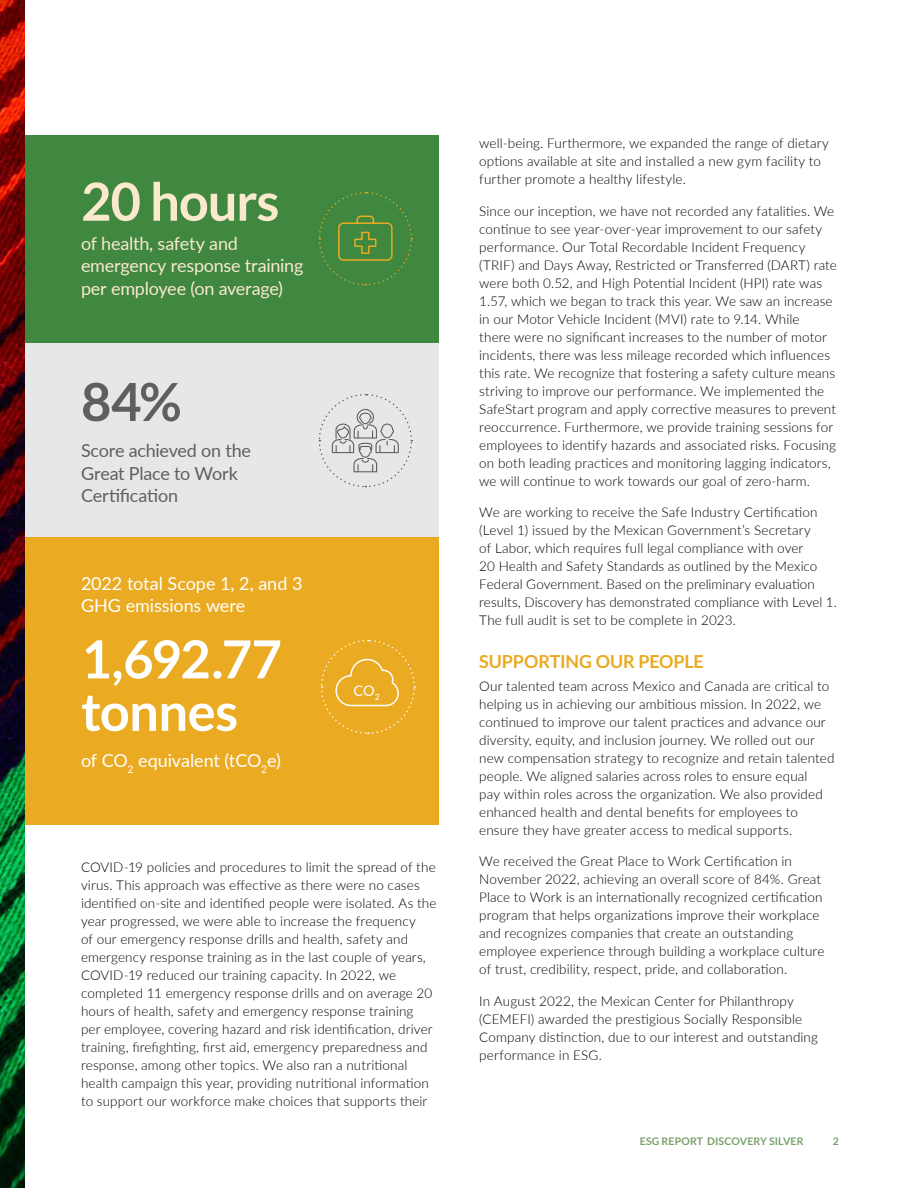
<style>
.page{position:relative;width:918px;height:1188px;background:#fff}
.page>*{position:absolute;margin:0;border:0;box-sizing:border-box;transform-origin:0 0}
.t1{font:700 52.5px/52.5px "Lato";letter-spacing:-.015em;color:#fff}
.t2{font:700 52.5px "Lato";letter-spacing:-.02em;color:#fae9cd}
.t3{font:700 52.5px "Lato";color:#5e5f5e}
.t4{font:18px/22.5px "Lato";letter-spacing:-.01em;color:#fae9cd}
.t5{font:18px/22.5px "Lato";letter-spacing:-.005em;color:#fff}
.t6{font:18px/22.5px "Lato";letter-spacing:-.015em;color:#5e5f5e}
.t7{font:700 18px "Lato";letter-spacing:-.005em;color:#eaaa21}
.t8{font:14.55px "Lato";color:#fff}
.t9{font:300 13.5px/18px "Lato";letter-spacing:.01em;color:#000}
.t10{font:700 10.5px "Lato";letter-spacing:.01em;color:#78a06b}
</style>
<div class="page">
<div style="left:0;top:135px;width:439px;height:220px;background:#408740"></div>
<div style="left:0;top:343px;width:439px;height:195px;background:#e6e7e8"></div>
<svg style="left:318px;top:394px;width:95px;height:94px"></svg>
<svg style="left:318px;top:192px;width:95px;height:94px"></svg>
<div style="left:0;top:538px;width:439px;height:287px;background:#eaaa21"></div>
<svg style="left:321px;top:639px;width:95px;height:95px"></svg>
<img style="left:0;top:0;width:25px;height:1188px">
<h1 class="t2" style="left:81px;top:172px;width:200px">20 hours</h1>
<h2 class="t4" style="left:81px;top:231px;width:224px">of health, safety and emergency response training per employee (on average)</h2>
<h1 class="t3" style="left:81px;top:372px;width:102px">84%</h1>
<h2 class="t6" style="left:81px;top:438px;width:172px">Score achieved on the<br>Great Place to Work<br>Certification</h2>
<h2 class="t5" style="left:81px;top:571px;width:223px">2022 total Scope 1, 2, and 3<br>GHG emissions were</h2>
<h1 class="t1" style="left:81px;top:632px;width:202px">1,692.77 tonnes</h1>
<h2 class="t5" style="left:81px;top:748px;width:202px">of CO<sub>2</sub> equivalent (tCO<sub>2</sub>e)</h2>
<p class="t8" style="left:354px;top:680px;width:28px">CO<sub>2</sub></p>
<p class="t9" style="left:81px;top:858px;width:357px">COVID-19 policies and procedures to limit the spread of the virus. This approach was effective as there were no cases identified on-site and identified people were isolated. As the year progressed, we were able to increase the frequency<br>of our emergency response drills and health, safety and emergency response training as in the last couple of years, COVID-19 reduced our training capacity. In 2022, we completed 11 emergency response drills and on average 20 hours of health, safety and emergency response training<br>per employee, covering hazard and risk identification, driver training, firefighting, first aid, emergency preparedness and response, among other topics. We also ran a nutritional health campaign this year, providing nutritional information to support our workforce make choices that supports their</p>
<p class="t9" style="left:479px;top:134px;width:351px">well-being. Furthermore, we expanded the range of dietary options available at site and installed a new gym facility to further promote a healthy lifestyle.</p>
<p class="t9" style="left:479px;top:201px;width:359px">Since our inception, we have not recorded any fatalities. We continue to see year-over-year improvement to our safety performance. Our Total Recordable Incident Frequency (TRIF) and Days Away, Restricted or Transferred (DART) rate were both 0.52, and High Potential Incident (HPI) rate was 1.57, which we began to track this year. We saw an increase in our Motor Vehicle Incident (MVI) rate to 9.14. While<br>there were no significant increases to the number of motor incidents, there was less mileage recorded which influences this rate. We recognize that fostering a safety culture means striving to improve our performance. We implemented the SafeStart program and apply corrective measures to prevent reoccurrence. Furthermore, we provide training sessions for employees to identify hazards and associated risks. Focusing on both leading practices and monitoring lagging indicators, we will continue to work towards our goal of zero-harm.</p>
<p class="t9" style="left:479px;top:503px;width:357px">We are working to receive the Safe Industry Certification (Level 1) issued by the Mexican Government’s Secretary<br>of Labor, which requires full legal compliance with over<br>20 Health and Safety Standards as outlined by the Mexico Federal Government. Based on the preliminary evaluation results, Discovery has demonstrated compliance with Level 1.<br>The full audit is set to be complete in 2023.</p>
<h2 class="t7" style="left:479px;top:651px;width:226px">SUPPORTING OUR PEOPLE</h2>
<p class="t9" style="left:479px;top:676px;width:357px">Our talented team across Mexico and Canada are critical to helping us in achieving our ambitious mission. In 2022, we continued to improve our talent practices and advance our diversity, equity, and inclusion journey. We rolled out our new compensation strategy to recognize and retain talented people. We aligned salaries across roles to ensure equal<br>pay within roles across the organization. We also provided enhanced health and dental benefits for employees to ensure they have greater access to medical supports.</p>
<p class="t9" style="left:479px;top:852px;width:347px">We received the Great Place to Work Certification in November 2022, achieving an overall score of 84%. Great Place to Work is an internationally recognized certification program that helps organizations improve their workplace and recognizes companies that create an outstanding employee experience through building a workplace culture of trust, credibility, respect, pride, and collaboration.</p>
<p class="t9" style="left:479px;top:991px;width:340px">In August 2022, the Mexican Center for Philanthropy (CEMEFI) awarded the prestigious Socially Responsible Company distinction, due to our interest and outstanding performance in ESG.</p>
<p class="t10" style="left:640px;top:1135px;width:165px">ESG REPORT DISCOVERY SILVER</p>
<p class="t10" style="left:833px;top:1135px;width:8px">2</p>
</div>
